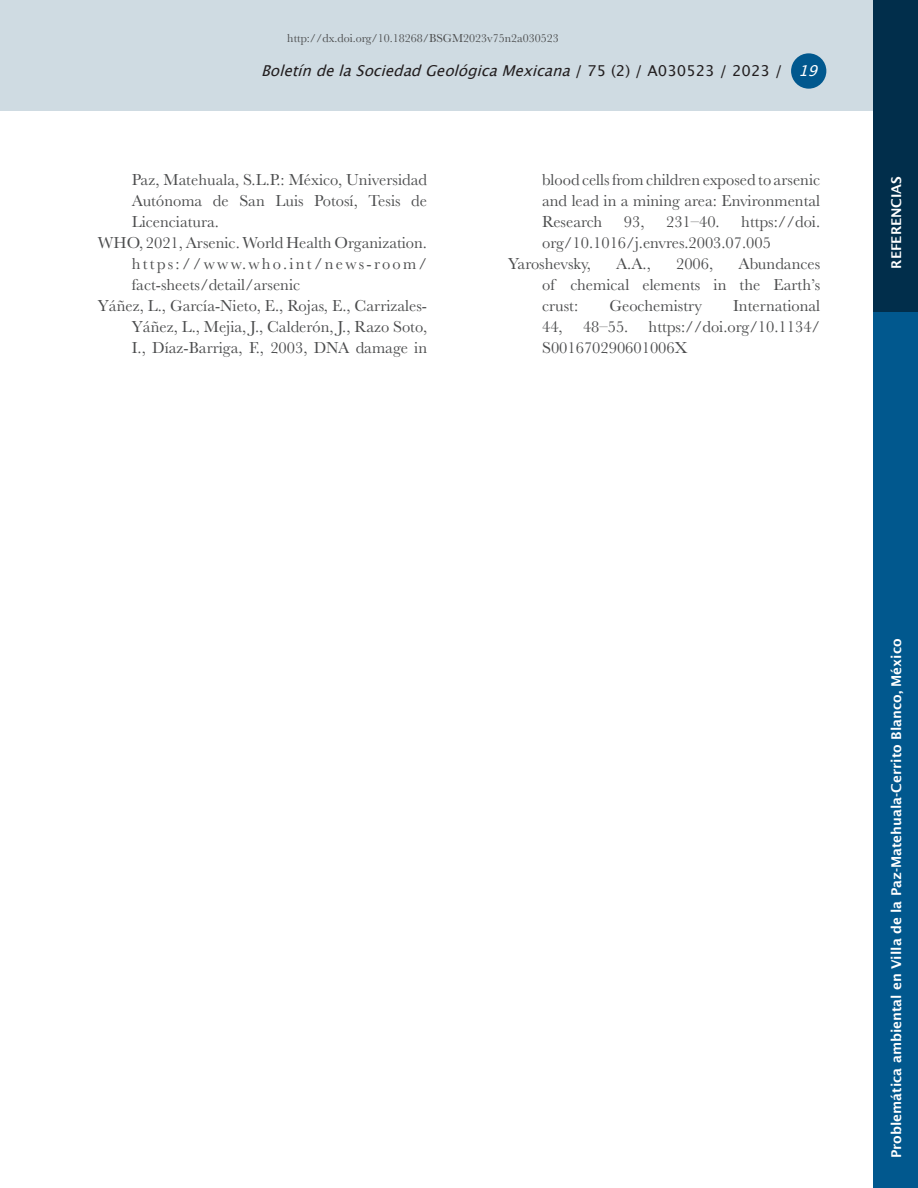
<style>
.page{position:relative;width:918px;height:1188px;background:#fff}
.page>*{position:absolute;margin:0;border:0;box-sizing:border-box;transform-origin:0 0}
.Referencias{font:16.5px/21px "Baskerville";color:#4b4c4d;text-align:justify}
.t1{font:italic 15px "Lucida Grande";color:#231f20}
.Sección{font:600 13.5px "Lucida Sans";color:#fff}
.t2{font:12px "Baskerville";color:#4b4c4d}
.s1{font-style:normal}
.s2{color:#fff}
</style>
<div class="page">
<div style="left:874px;top:311px;width:44px;height:877px;background:#01588e"></div>
<div style="left:0;top:0;width:874px;height:111px;background:#cfdbe2"></div>
<div style="left:791px;top:53px;width:35px;height:36px;background:#01588e;border-radius:50%"></div>
<div style="left:874px;top:0;width:44px;height:311px;background:#012e4b"></div>
<p class="t2" style="left:287px;top:30px;width:273px">http://dx.doi.org/10.18268/BSGM2023v75n2a030523</p>
<p class="t1" style="left:261px;top:62px;width:565px">BoletíndelaSociedadGeológicaMexicana<span class="s1">/ 7 5 ( 2 ) / A 0 3 0 5 2 3 / 2 0 2 3 /</span> <span class="s2">19</span></p>
<p class="Referencias" style="left:132px;top:169px;width:297px">Paz, Matehuala, S.L.P.: México, Universidad Autónoma de San Luis Potosí, Tesis de Licenciatura.</p>
<p class="Referencias" style="left:132px;top:232px;width:297px;text-indent:-34px">WHO, 2021, Arsenic. World Health Organization. https://www.who.int/news-room/ fact-sheets/detail/arsenic</p>
<p class="Referencias" style="left:132px;top:295px;width:297px;text-indent:-34px">Yáñez, L., García-Nieto, E., Rojas, E., Carrizales-Yáñez, L., Mejia, J., Calderón, J., Razo Soto, I., Díaz-Barriga, F., 2003, DNA damage in</p>
<p class="Referencias" style="left:542px;top:169px;width:280px">blood cells from children exposed to arsenic and lead in a mining area: Environmental Research</p>
<p class="Referencias" style="left:542px;top:211px;width:280px;text-indent:199px">https://doi. org/10.1016/j.envres.2003.07.005</p>
<p class="Referencias" style="left:508px;top:253px;width:84px">Yaroshevsky,</p>
<p class="Referencias" style="left:616px;top:253px;width:36px">A.A.,</p>
<p class="Referencias" style="left:676px;top:253px;width:39px">2006,</p>
<p class="Referencias" style="left:624px;top:211px;width:22px">93,</p>
<p class="Referencias" style="left:666px;top:211px;width:55px">231–40.</p>
<p class="Referencias" style="left:542px;top:253px;width:280px;text-indent:196px">Abundances of chemical elements in the Earth’s crust:</p>
<p class="Referencias" style="left:609px;top:295px;width:94px">Geochemistry</p>
<p class="Referencias" style="left:542px;top:295px;width:280px;text-indent:191px">International 44, 48–55. https://doi.org/10.1134/ S001670290601006X</p>
<p class="Sección" style="left:889px;top:269px;width:94px;rotate:-90deg">REFERENCIAS</p>
<p class="Sección" style="left:889px;top:1158px;width:521px;rotate:-90deg">Problemática ambiental en Villa de la Paz-Matehuala-Cerrito Blanco, México</p>
</div>
